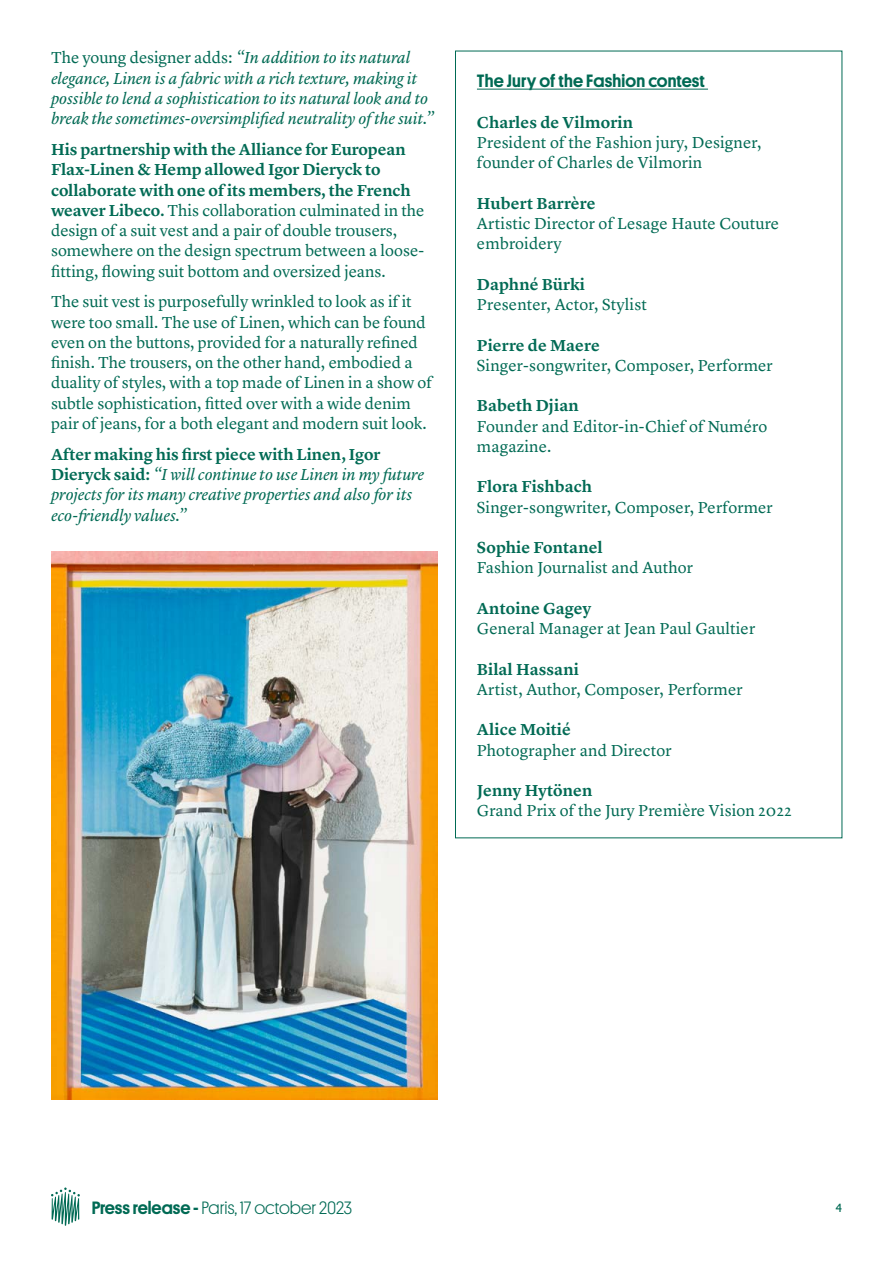
<style>
.page{position:relative;width:893px;height:1263px;background:#fff}
.page>*{position:absolute;margin:0;border:0;box-sizing:border-box;transform-origin:0 0}
.t1{font:300 18px "Platform";color:#006a54}
.t2{font:500 18px "Platform";letter-spacing:.01em;color:#006a54}
.t3{font:16.5px/20.2px "Lyon Text";color:#006a54}
.t4{font:italic 16.5px/20.2px "Lyon Text";letter-spacing:-.005em;color:#006a54}
.t5{font:600 16.5px "Lyon Text";letter-spacing:.01em;color:#006a54}
.t6{font:12px "Platform";color:#006a54}
.s1{font-style:normal}
.s2{font-weight:600}
.s3{font-weight:600;font-style:normal}
.s4{font-weight:500}
</style>
<div class="page">
<hr style="left:477px;top:89px;width:231px;height:1px;background:#006a54">
<img style="left:51px;top:551px;width:386px;height:548px">
<svg style="left:51px;top:1187px;width:29px;height:39px"></svg>
<p class="t4" style="left:51px;top:46px;width:385px"><span class="s1">The young designer adds:</span> “In addition to its natural elegance, Linen is a fabric with a rich texture, making it possible to lend a sophistication to its natural look and to break the sometimes-oversimplified neutrality of the suit.”</p>
<p class="t3" style="left:51px;top:138px;width:375px"><span class="s2">His partnership with the Alliance for European Flax-Linen &amp; Hemp allowed Igor Dieryck to collaborate with one of its members, the French weaver Libeco.</span> This collaboration culminated in the design of a suit vest and a pair of double trousers, somewhere on the design spectrum between a loose&shy;fitting, flowing suit bottom and oversized jeans.</p>
<p class="t3" style="left:51px;top:290px;width:383px">The suit vest is purposefully wrinkled to look as if it were too small. The use of Linen, which can be found even on the buttons, provided for a naturally refined finish. The trousers, on the other hand, embodied a duality of styles, with a top made of Linen in a show of subtle sophistication, fitted over with a wide denim pair of jeans, for a both elegant and modern suit look.</p>
<p class="t4" style="left:51px;top:443px;width:374px"><span class="s3">After making his first piece with Linen, Igor Dieryck said:</span> “I will continue to use Linen in my future projects for its many creative properties and also for its eco-friendly values.”</p>
<p class="t2" style="left:477px;top:68px;width:230px">The Jury of the Fashion contest</p>
<p class="t5" style="left:477px;top:110px;width:158px">Charles de Vilmorin</p>
<p class="t3" style="left:477px;top:131px;width:286px">President of the Fashion jury, Designer, founder of Charles de Vilmorin</p>
<p class="t5" style="left:477px;top:191px;width:120px">Hubert Barrère</p>
<p class="t3" style="left:477px;top:212px;width:304px">Artistic Director of Lesage Haute Couture embroidery</p>
<p class="t5" style="left:477px;top:272px;width:110px">Daphné Bürki</p>
<p class="t3" style="left:477px;top:293px;width:171px">Presenter, Actor, Stylist</p>
<p class="t5" style="left:477px;top:332px;width:124px">Pierre de Maere</p>
<p class="t3" style="left:477px;top:354px;width:297px">Singer-songwriter, Composer, Performer</p>
<p class="t5" style="left:477px;top:393px;width:103px">Babeth Djian</p>
<p class="t3" style="left:477px;top:415px;width:292px">Founder and Editor-in-Chief of Numéro magazine.</p>
<p class="t5" style="left:477px;top:474px;width:117px">Flora Fishbach</p>
<p class="t3" style="left:477px;top:496px;width:297px">Singer-songwriter, Composer, Performer</p>
<p class="t5" style="left:477px;top:535px;width:127px">Sophie Fontanel</p>
<p class="t3" style="left:477px;top:556px;width:218px">Fashion Journalist and Author</p>
<p class="t5" style="left:477px;top:596px;width:116px">Antoine Gagey</p>
<p class="t3" style="left:477px;top:617px;width:280px">General Manager at Jean Paul Gaultier</p>
<p class="t5" style="left:477px;top:656px;width:104px">Bilal Hassani</p>
<p class="t3" style="left:477px;top:678px;width:267px">Artist, Author, Composer, Performer</p>
<p class="t5" style="left:477px;top:717px;width:96px">Alice Moitié</p>
<p class="t3" style="left:477px;top:739px;width:196px">Photographer and Director</p>
<p class="t5" style="left:477px;top:778px;width:117px">Jenny Hytönen</p>
<p class="t3" style="left:477px;top:799px;width:316px">Grand Prix of the Jury Première Vision 2022</p>
<p class="t1" style="left:91px;top:1195px;width:262px"><span class="s4">Press release -</span> Paris, 17 october 2023</p>
<p class="t6" style="left:836px;top:1199px;width:8px">4</p>
</div>
